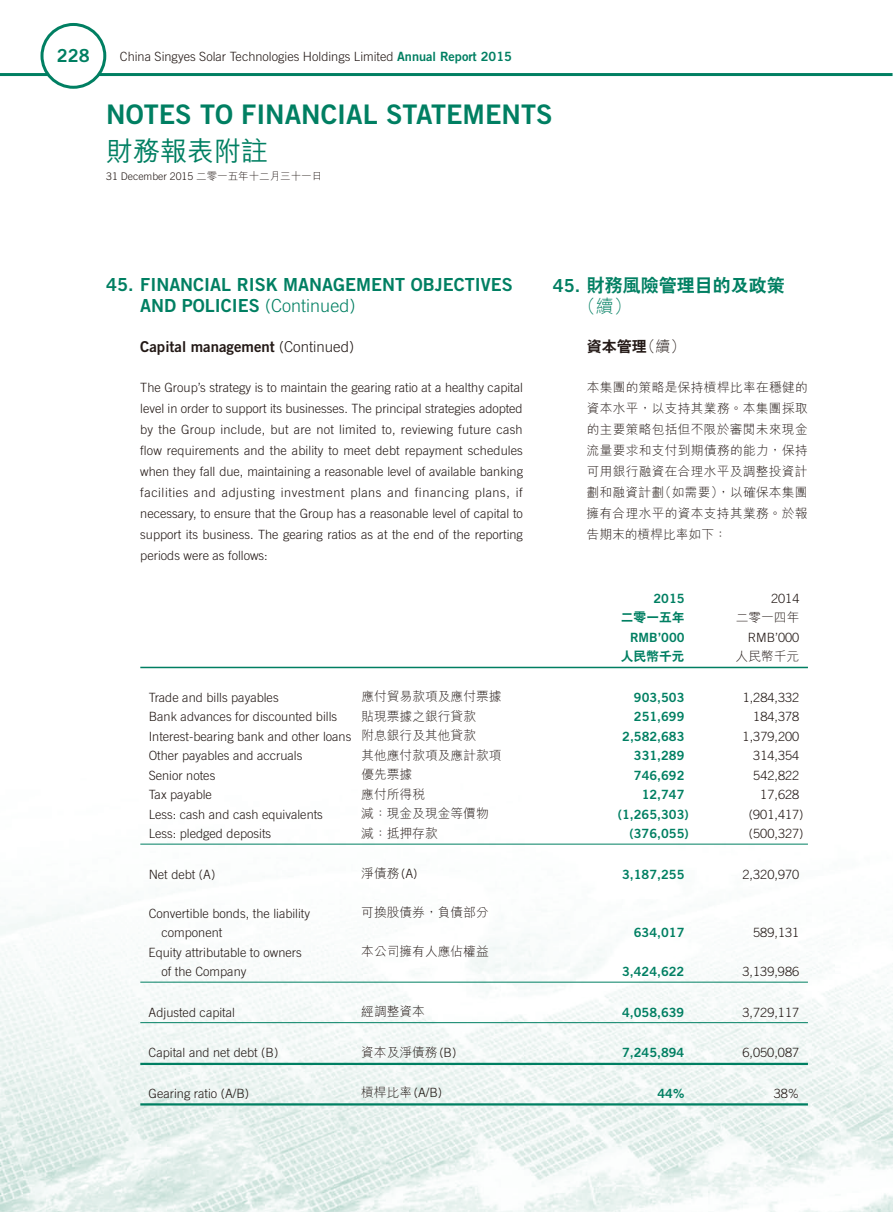
<style>
.page{position:relative;width:893px;height:1212px;background:#fff}
.page>*{position:absolute;margin:0;border:0;box-sizing:border-box;transform-origin:0 0}
.t1{font:27px "Trade Gothic LT Std Bd 2";color:#007f62}
.t2{font:500 27px "M Hei HK";color:#007f62}
.t3{font:21px "Trade Gothic LT Std Bd 2";color:#007f62}
.t4{font:18px/21px "Trade Gothic LT Std Bd 2";color:#007f62}
.t5{font:800 18px "C Hei 2 HK";color:#007f62}
.t6{font:300 18px "M Hei HK";color:#007f62}
.t7{font:15px "Trade Gothic LT Std Bd 2";color:#231916}
.t8{font:800 15px "C Hei 2 HK";color:#231916}
.t9{font:300 12.75px/21px "Trade Gothic LT Std";color:#231916;text-align:justify}
.t10{font:300 12.75px/21px "M Hei HK";color:#231916;text-align:justify}
.t11{font:12.75px "Trade Gothic LT Std Bd 2";color:#007f62}
.t12{font:800 12.75px "C Hei 2 HK";color:#007f62}
.t13{font:300 10.5px "Trade Gothic LT Std";color:#231916}
.s1{font-family:"Trade Gothic LT Std Bd 2";font-weight:400;color:#007f62}
.s2{font-family:"M Hei HK"}
.s3{font-family:"Trade Gothic LT Std";font-weight:300}
.s4{font-family:"Trade Gothic LT Std Bd 2";font-weight:400}
.s5{font-family:"M Hei HK";font-weight:300}
.s6{font-family:"Trade Gothic LT Std"}
</style>
<div class="page">
<img style="left:0;top:23px;width:892px;height:1189px">
<hr style="left:0;top:73px;width:892px;height:3px;background:#007f62">
<div style="left:42px;top:24px;width:63px;height:63px;background:#fff;border-radius:50%"></div>
<div style="left:40px;top:23px;width:66px;height:66px;border:3px solid #007f62;border-radius:50%"></div>
<hr style="left:140px;top:667px;width:668px;height:1px;background:#007f62">
<hr style="left:140px;top:844px;width:668px;height:1px;background:#007f62">
<hr style="left:140px;top:982px;width:668px;height:1px;background:#007f62">
<hr style="left:140px;top:1022px;width:668px;height:1px;background:#007f62">
<hr style="left:140px;top:1063px;width:668px;height:2px;background:#007f62">
<hr style="left:140px;top:1103px;width:668px;height:2px;background:#007f62">
<h3 class="t4" style="left:57px;top:44px;width:34px">228</h3>
<h2 class="t3" style="left:53px;top:44px;width:40px">228</h2>
<p class="t9" style="left:120px;top:46px;width:393px">China Singyes Solar Technologies Holdings Limited <span class="s1">Annual Report 2015</span></p>
<h1 class="t1" style="left:106px;top:98px;width:448px">NOTES TO FINANCIAL STATEM ENTS</h1>
<h1 class="t2" style="left:106px;top:131px;width:163px">財務報表附註</h1>
<p class="t13" style="left:106px;top:170px;width:217px">31 December 2015 <span class="s2">二零一五年十二月三十一日</span></p>
<h3 class="t4" style="left:140px;top:274px;width:374px;text-indent:-34px">45. FINANCIAL RISK MANAGEM ENT OBJECTIVES<br>AND POLICIES <span class="s3">(Continued)</span></h3>
<p class="t7" style="left:140px;top:337px;width:215px">Capital management <span class="s3">(Continued)</span></p>
<p class="t9" style="left:140px;top:377px;width:384px">The Group’s strategy is to maintain the gearing ratio at a healthy capital level in order to support its businesses. The principal strategies adopted by the Group include, but are not limited to, reviewing future cash flow requirements and the ability to meet debt repayment schedules when they fall due, maintaining a reasonable level of available banking facilities and adjusting investment plans and financing plans, if necessary, to ensure that the Group has a reasonable level of capital to support its business. The gearing ratios as at the end of the reporting periods were as follows:</p>
<h3 class="t5" style="left:553px;top:276px;width:234px"><span class="s4">45.</span> 財務風險管理目的及政策</h3>
<h3 class="t6" style="left:578px;top:297px;width:55px">（續）</h3>
<p class="t8" style="left:587px;top:339px;width:100px">資本管理<span class="s5">（續）</span></p>
<p class="t10" style="left:586px;top:377px;width:223px">本集團的策略是保持槓桿比率在穩健的資本水平，以支持其業務。本集團採取的主要策略包括但不限於審閱未來現金流量要求和支付到期債務的能力，保持可用銀行融資在合理水平及調整投資計劃和融資計劃（如需要），以確保本集團擁有合理水平的資本支持其業務。於報告期末的槓桿比率如下：</p>
<p class="t11" style="left:653px;top:590px;width:33px">2015</p>
<p class="t9" style="left:771px;top:588px;width:30px">2014</p>
<p class="t12" style="left:621px;top:611px;width:65px">二零一五年</p>
<p class="t10" style="left:736px;top:607px;width:65px">二零一四年</p>
<p class="t11" style="left:630px;top:629px;width:56px">RM B’000</p>
<p class="t9" style="left:748px;top:627px;width:53px">RMB’000</p>
<p class="t12" style="left:621px;top:649px;width:65px">人民幣千元</p>
<p class="t10" style="left:736px;top:645px;width:65px">人民幣千元</p>
<p class="t9" style="left:149px;top:687px;width:131px">Trade and bills payables</p>
<p class="t10" style="left:361px;top:686px;width:142px">應付貿易款項及應付票據</p>
<p class="t11" style="left:634px;top:689px;width:52px">903,503</p>
<p class="t9" style="left:743px;top:687px;width:58px">1,284,332</p>
<p class="t9" style="left:149px;top:706px;width:190px">Bank advances for discounted bills</p>
<p class="t10" style="left:361px;top:705px;width:116px">貼現票據之銀行貸款</p>
<p class="t11" style="left:634px;top:709px;width:52px">251,699</p>
<p class="t9" style="left:753px;top:706px;width:48px">184,378</p>
<p class="t9" style="left:149px;top:726px;width:329px">Interest-bearing bank and other loans <span class="s2">附息銀行及其他貸款</span></p>
<p class="t11" style="left:622px;top:728px;width:64px">2,582,683</p>
<p class="t9" style="left:743px;top:726px;width:58px">1,379,200</p>
<p class="t9" style="left:149px;top:745px;width:155px">Other payables and accruals</p>
<p class="t10" style="left:361px;top:744px;width:142px">其他應付款項及應計款項</p>
<p class="t11" style="left:634px;top:748px;width:52px">331,289</p>
<p class="t9" style="left:753px;top:745px;width:48px">314,354</p>
<p class="t9" style="left:149px;top:765px;width:68px">Senior notes</p>
<p class="t10" style="left:361px;top:764px;width:52px">優先票據</p>
<p class="t11" style="left:634px;top:767px;width:52px">746,692</p>
<p class="t9" style="left:753px;top:765px;width:48px">542,822</p>
<p class="t9" style="left:149px;top:784px;width:65px">Tax payable</p>
<p class="t10" style="left:361px;top:783px;width:65px">應付所得稅</p>
<p class="t11" style="left:642px;top:787px;width:44px">12,747</p>
<p class="t9" style="left:760px;top:784px;width:40px">17,628</p>
<p class="t9" style="left:149px;top:804px;width:176px">Less: cash and cash equivalents</p>
<p class="t10" style="left:361px;top:803px;width:129px">減：現金及現金等價物</p>
<p class="t11" style="left:618px;top:806px;width:72px">(1,265,303)</p>
<p class="t9" style="left:749px;top:804px;width:56px">(901,417)</p>
<p class="t9" style="left:149px;top:823px;width:124px">Less: pledged deposits</p>
<p class="t10" style="left:361px;top:822px;width:78px">減：抵押存款</p>
<p class="t11" style="left:630px;top:826px;width:61px">(376,055)</p>
<p class="t9" style="left:749px;top:823px;width:56px">(500,327)</p>
<p class="t9" style="left:149px;top:863px;width:68px">Net debt (A)</p>
<p class="t10" style="left:361px;top:863px;width:58px">淨債務<span class="s6">(A)</span></p>
<p class="t11" style="left:622px;top:866px;width:64px">3,187,255</p>
<p class="t9" style="left:742px;top:863px;width:58px">2,320,970</p>
<p class="t9" style="left:149px;top:902px;width:163px">Convertible bonds, the liability</p>
<p class="t10" style="left:361px;top:902px;width:129px">可換股債券，負債部分</p>
<p class="t9" style="left:161px;top:922px;width:62px">component</p>
<p class="t11" style="left:634px;top:925px;width:52px">634,017</p>
<p class="t9" style="left:753px;top:922px;width:48px">589,131</p>
<p class="t9" style="left:149px;top:941px;width:155px">Equity attributable to owners</p>
<p class="t10" style="left:361px;top:941px;width:129px">本公司擁有人應佔權益</p>
<p class="t9" style="left:161px;top:961px;width:87px">of the Company</p>
<p class="t11" style="left:622px;top:964px;width:64px">3,424,622</p>
<p class="t9" style="left:742px;top:961px;width:58px">3,139,986</p>
<p class="t9" style="left:149px;top:1001px;width:88px">Adjusted capital</p>
<p class="t10" style="left:361px;top:1001px;width:65px">經調整資本</p>
<p class="t11" style="left:622px;top:1004px;width:64px">4,058,639</p>
<p class="t9" style="left:742px;top:1001px;width:58px">3,729,117</p>
<p class="t9" style="left:149px;top:1042px;width:131px">Capital and net debt (B)</p>
<p class="t10" style="left:361px;top:1041px;width:97px">資本及淨債務<span class="s6">(B)</span></p>
<p class="t11" style="left:622px;top:1045px;width:64px">7,245,894</p>
<p class="t9" style="left:742px;top:1042px;width:58px">6,050,087</p>
<p class="t9" style="left:149px;top:1082px;width:102px">Gearing ratio (A/B)</p>
<p class="t9" style="left:361px;top:1082px;width:82px"><span class="s2">槓桿比率</span>(A/B)</p>
<p class="t11" style="left:657px;top:1085px;width:28px">44%</p>
<p class="t9" style="left:774px;top:1082px;width:27px">38%</p>
</div>
